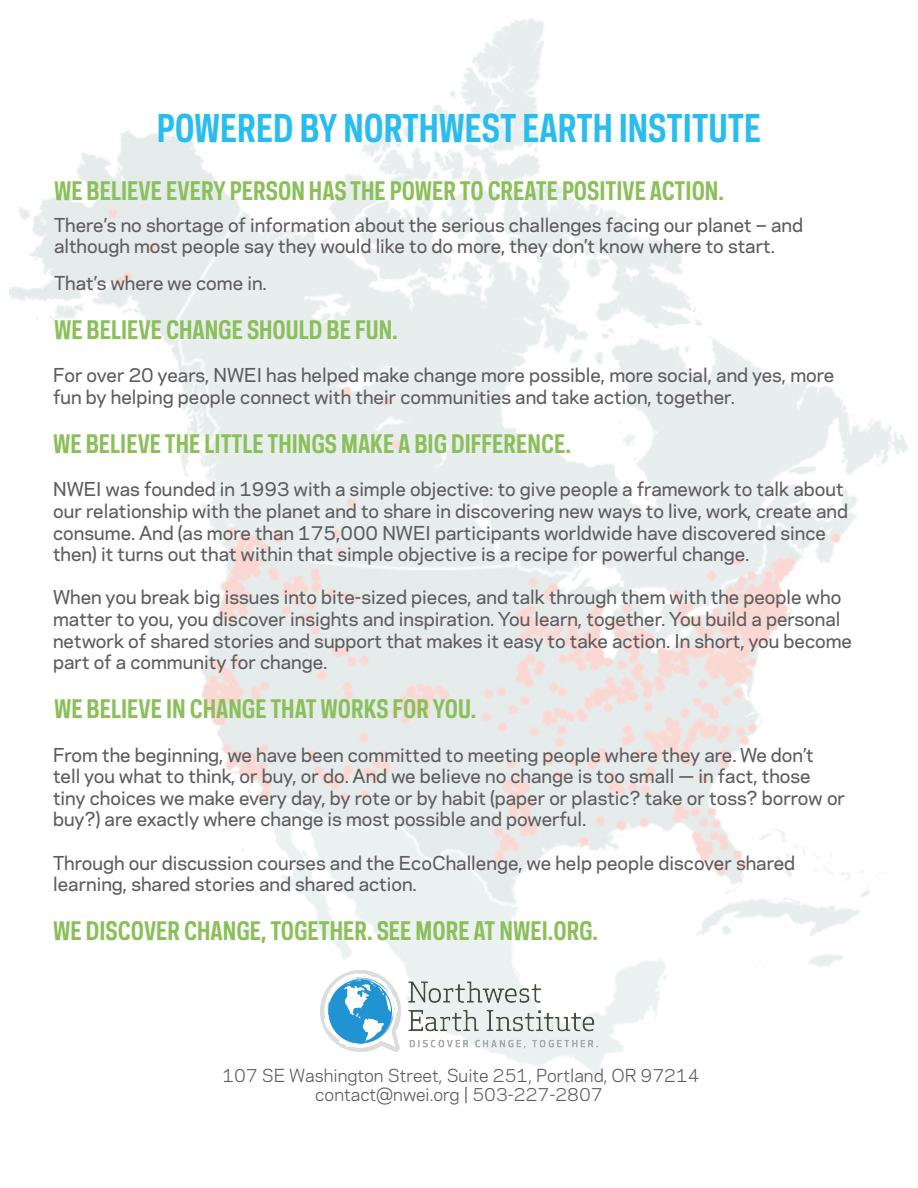
<style>
.page{position:relative;width:918px;height:1188px;background:#fff}
.page>*{position:absolute;margin:0;border:0;box-sizing:border-box;transform-origin:0 0}
.t1{font:700 36px "Galaxie Polaris Condensed";color:#29bdef}
.t2{font:700 24px "Galaxie Polaris Condensed";color:#8abf59}
.t3{font:500 18px/21.6px "Galaxie Polaris";color:#5e5c5e}
.t4{font:16.8px/19.5px "Galaxie Polaris";color:#5e5c5e;text-align:center}
</style>
<div class="page">
<img style="left:9px;top:18px;width:899px;height:1060px">
<img style="left:320px;top:970px;width:278px;height:82px">
<h1 class="t1" style="left:157px;top:104px;width:606px">POWERED BY NORTHWEST EARTH INSTITUTE</h1>
<h2 class="t2" style="left:54px;top:175px;width:672px">WE BELIEVE EVERY PERSON HAS THE POWER TO CREATE POSITIVE ACTION.</h2>
<p class="t3" style="left:54px;top:213px;width:751px">There’s no shortage of information about the serious challenges facing our planet – and although most people say they would like to do more, they don’t know where to start.</p>
<p class="t3" style="left:54px;top:271px;width:214px">That’s where we come in.</p>
<h2 class="t2" style="left:54px;top:313px;width:345px">WE BELIEVE CHANGE SHOULD BE FUN.</h2>
<p class="t3" style="left:53px;top:363px;width:783px">For over 20 years, NWEI has helped make change more possible, more social, and yes, more fun by helping people connect with their communities and take action, together.</p>
<h2 class="t2" style="left:53px;top:427px;width:519px">WE BELIEVE THE LITTLE THINGS MAKE A BIG DIFFERENCE.</h2>
<p class="t3" style="left:53px;top:477px;width:797px">NWEI was founded in 1993 with a simple objective: to give people a framework to talk about our relationship with the planet and to share in discovering new ways to live, work, create and consume. And (as more than 175,000 NWEI participants worldwide have discovered since then) it turns out that within that simple objective is a recipe for powerful change.</p>
<p class="t3" style="left:53px;top:585px;width:801px">When you break big issues into bite-sized pieces, and talk through them with the people who matter to you, you discover insights and inspiration. You learn, together. You build a personal network of shared stories and support that makes it easy to take action. In short, you become part of a community for change.</p>
<h2 class="t2" style="left:54px;top:693px;width:424px">WE BELIEVE IN CHANGE THAT WORKS FOR YOU.</h2>
<p class="t3" style="left:53px;top:743px;width:793px">From the beginning, we have been committed to meeting people where they are. We don’t tell you what to think, or buy, or do. And we believe no change is too small — in fact, those tiny choices we make every day, by rote or by habit (paper or plastic? take or toss? borrow or buy?) are exactly where change is most possible and powerful.</p>
<p class="t3" style="left:53px;top:851px;width:744px">Through our discussion courses and the EcoChallenge, we help people discover shared learning, shared stories and shared action.</p>
<h2 class="t2" style="left:53px;top:915px;width:546px">WE DISCOVER CHANGE, TOGETHER. SEE MORE AT NWEI.ORG.</h2>
<p class="t4" style="left:222px;top:1064px;width:479px">107 SE Washington Street, Suite 251, Portland, OR 97214 contact@nwei.org | 503-227-2807</p>
</div>
